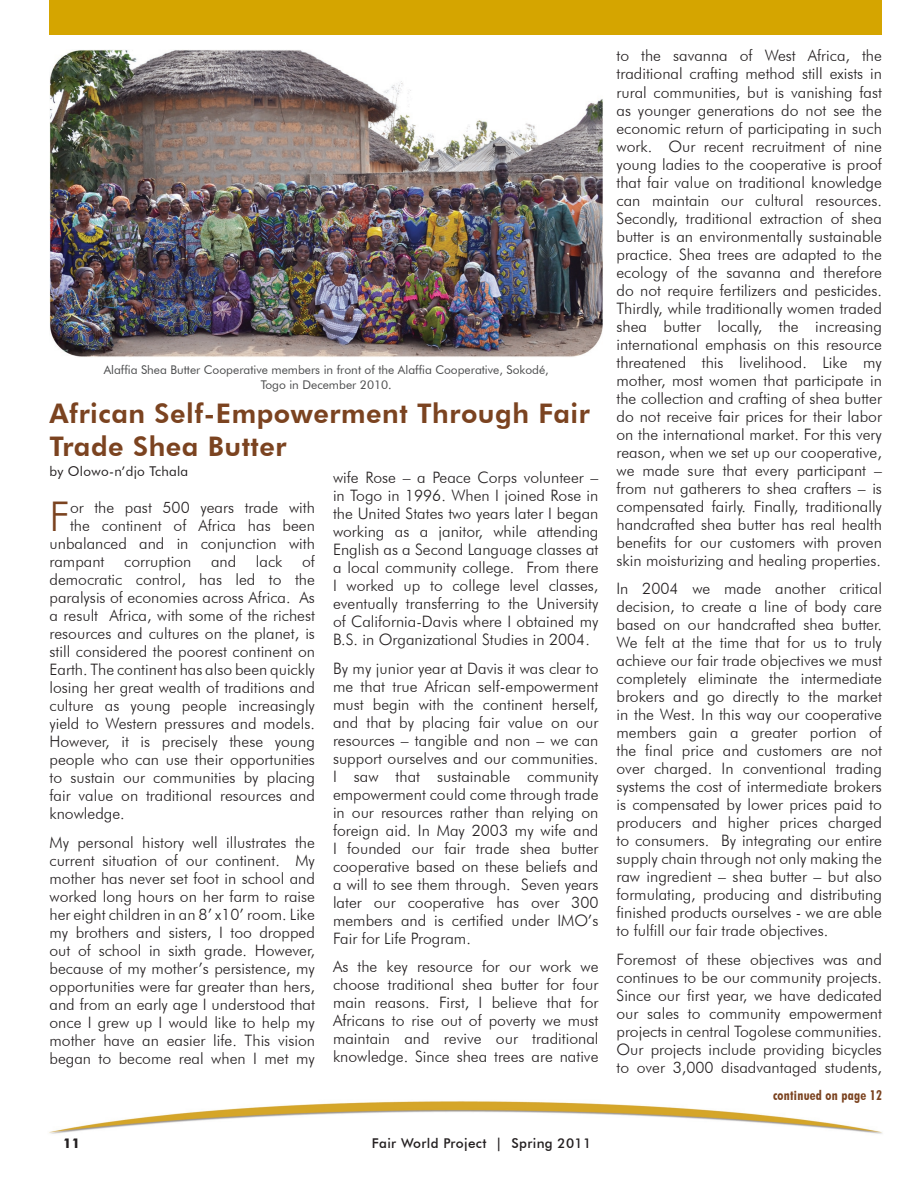
<style>
.page{position:relative;width:918px;height:1202px;background:#fff}
.page>*{position:absolute;margin:0;border:0;box-sizing:border-box;transform-origin:0 0}
.t1{font:300 40.95px "Futura BT";color:#7b4320}
.t2{font:800 27px/33px "Futura BT";letter-spacing:.02em;color:#7b4320}
.t3{font:300 15.75px/18px "Futura BT";color:#231f20;text-align:justify}
.t4{font:500 13.5px "Futura BT";letter-spacing:.025em;color:#231f20}
.t5{font:13.5px "Futura BT";letter-spacing:.02em;color:#231f20}
.t6{font:700 condensed 13.5px "Futura BT";letter-spacing:.02em;color:#7b4320}
.t7{font:700 13.5px "Futura BT";color:#231f20}
.t8{font:12px/15px "Futura BT";color:#4b4c4d;text-align:center}
</style>
<div class="page">
<img style="left:49px;top:1101px;width:833px;height:33px">
<div style="left:50px;top:0;width:832px;height:35px;background:#d5a500"></div>
<img style="left:50px;top:50px;width:553px;height:307px">
<p class="t8" style="left:104px;top:362px;width:447px">Alaffia Shea Butter Cooperative members in front of the Alaffia Cooperative, Sokodé,<br>Togo in December 2010.</p>
<h2 class="t2" style="left:50px;top:397px;width:542px">African Self-Empowerment Through Fair<br>Trade Shea Butter</h2>
<p class="t5" style="left:50px;top:463px;width:140px">by Olowo-n’djo Tchala</p>
<h1 class="t1" style="left:50px;top:492px;width:22px">F</h1>
<p class="t3" style="left:70px;top:498px;width:246px">or the past 500 years trade with</p>
<p class="t3" style="left:70px;top:516px;width:247px">the continent of Africa has been</p>
<p class="t3" style="left:50px;top:534px;width:267px">unbalanced and in conjunction with</p>
<p class="t3" style="left:50px;top:552px;width:267px">rampant corruption and lack of</p>
<p class="t3" style="left:50px;top:570px;width:267px">democratic control, has led to the</p>
<p class="t3" style="left:50px;top:588px;width:267px">paralysis of economies across Africa. As</p>
<p class="t3" style="left:50px;top:606px;width:267px">a result Africa, with some of the richest</p>
<p class="t3" style="left:50px;top:624px;width:267px">resources and cultures on the planet, is</p>
<p class="t3" style="left:50px;top:642px;width:267px">still considered the poorest continent on</p>
<p class="t3" style="left:50px;top:660px;width:267px">Earth. The continent has also been quickly</p>
<p class="t3" style="left:50px;top:678px;width:267px">losing her great wealth of traditions and</p>
<p class="t3" style="left:50px;top:696px;width:267px">culture as young people increasingly</p>
<p class="t3" style="left:50px;top:714px;width:267px">yield to Western pressures and models.</p>
<p class="t3" style="left:50px;top:732px;width:267px">However, it is precisely these young</p>
<p class="t3" style="left:50px;top:750px;width:267px">people who can use their opportunities</p>
<p class="t3" style="left:50px;top:768px;width:267px">to sustain our communities by placing</p>
<p class="t3" style="left:50px;top:786px;width:267px">fair value on traditional resources and</p>
<p class="t3" style="left:50px;top:804px;width:77px">knowledge.</p>
<p class="t3" style="left:50px;top:833px;width:267px">My personal history well illustrates the current situation of our continent. My mother has never set foot in school and worked long hours on her farm to raise her eight children in an 8’ x10’ room. Like my brothers and sisters, I too dropped out of school in sixth grade. However, because of my mother’s persistence, my opportunities were far greater than hers, and from an early age I understood that once I grew up I would like to help my mother have an easier life. This vision began to become real when I met my</p>
<p class="t3" style="left:333px;top:468px;width:267px">wife Rose – a Peace Corps volunteer – in Togo in 1996. When I joined Rose in the United States two years later I began working as a janitor, while attending English as a Second Language classes at a local community college. From there I worked up to college level classes, eventually transferring to the University of California-Davis where I obtained my B.S. in Organizational Studies in 2004.</p>
<p class="t3" style="left:333px;top:659px;width:267px">By my junior year at Davis it was clear to me that true African self-empowerment must begin with the continent herself, and that by placing fair value on our resources – tangible and non – we can support ourselves and our communities.<br>I saw that sustainable community empowerment could come through trade in our resources rather than relying on foreign aid. In May 2003 my wife and I founded our fair trade shea butter cooperative based on these beliefs and a will to see them through. Seven years later our cooperative has over 300 members and is certified under IMO’s Fair for Life Program.</p>
<p class="t3" style="left:333px;top:957px;width:267px">As the key resource for our work we choose traditional shea butter for four main reasons. First, I believe that for Africans to rise out of poverty we must maintain and revive our traditional knowledge. Since shea trees are native</p>
<p class="t7" style="left:63px;top:1134px;width:19px">11</p>
<p class="t4" style="left:372px;top:1134px;width:221px">Fair World Project | Spring 2011</p>
<p class="t3" style="left:616px;top:47px;width:267px">to the savanna of West Africa, the traditional crafting method still exists in rural communities, but is vanishing fast as younger generations do not see the economic return of participating in such work. Our recent recruitment of nine young ladies to the cooperative is proof that fair value on traditional knowledge can maintain our cultural resources.<br>Secondly, traditional extraction of shea butter is an environmentally sustainable practice. Shea trees are adapted to the ecology of the savanna and therefore do not require fertilizers and pesticides.<br>Thirdly, while traditionally women traded shea butter locally, the increasing international emphasis on this resource threatened this livelihood. Like my mother, most women that participate in the collection and crafting of shea butter do not receive fair prices for their labor on the international market. For this very reason, when we set up our cooperative, we made sure that every participant – from nut gatherers to shea crafters – is compensated fairly. Finally, traditionally handcrafted shea butter has real health benefits for our customers with proven skin moisturizing and healing properties.</p>
<p class="t3" style="left:616px;top:579px;width:267px">In 2004 we made another critical decision, to create a line of body care based on our handcrafted shea butter.<br>We felt at the time that for us to truly achieve our fair trade objectives we must completely eliminate the intermediate brokers and go directly to the market in the West. In this way our cooperative members gain a greater portion of the final price and customers are not over charged. In conventional trading systems the cost of intermediate brokers is compensated by lower prices paid to producers and higher prices charged to consumers. By integrating our entire supply chain through not only making the raw ingredient – shea butter – but also formulating, producing and distributing finished products ourselves - we are able to fulfill our fair trade objectives.</p>
<p class="t3" style="left:616px;top:950px;width:267px">Foremost of these objectives was and continues to be our community projects.<br>Since our first year, we have dedicated our sales to community empowerment projects in central Togolese communities.<br>Our projects include providing bicycles to over 3,000 disadvantaged students,</p>
<p class="t6" style="left:773px;top:1087px;width:110px">continued on page 12</p>
</div>
